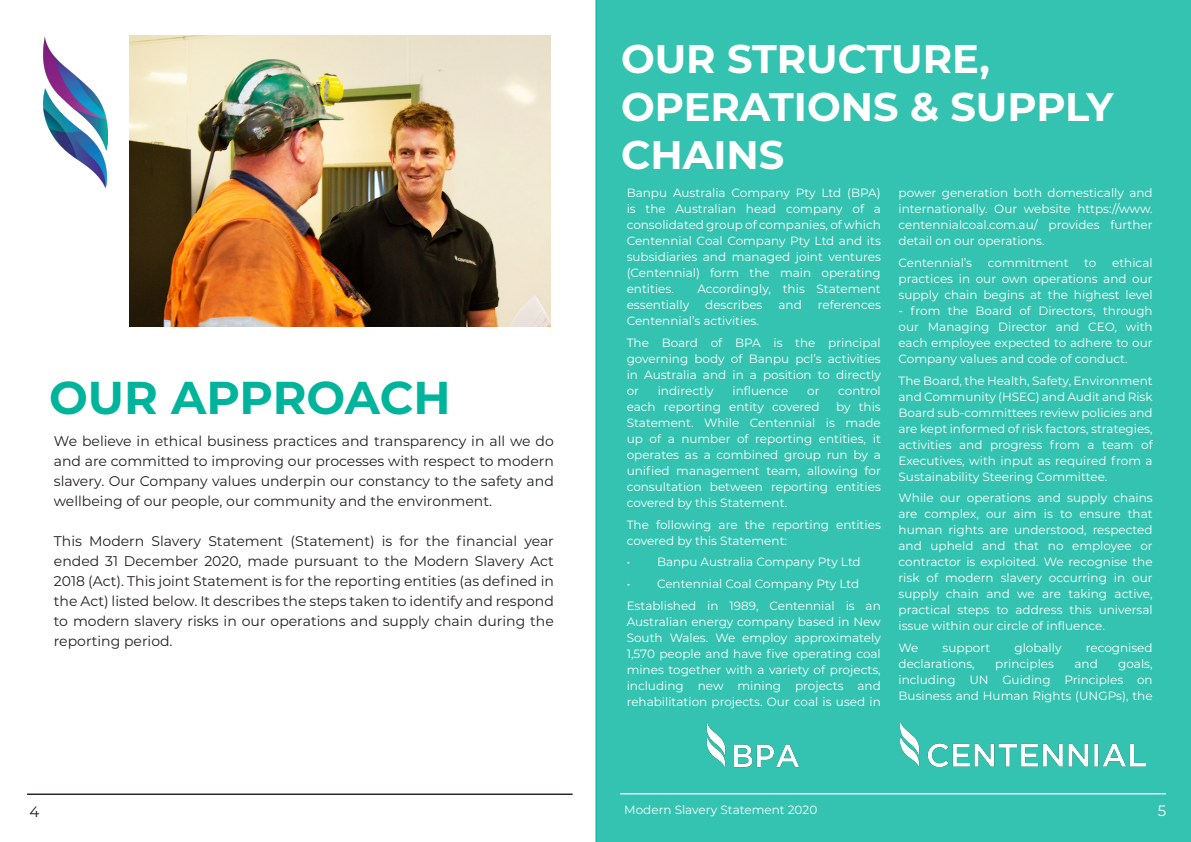
<style>
.page{position:relative;width:1191px;height:842px;background:#fff}
.page>*{position:absolute;margin:0;border:0;box-sizing:border-box;transform-origin:0 0}
.t1{font:700 46px "Montserrat";color:#00b49c}
.t2{font:700 40px/48px "Montserrat";color:#fff}
.t3{font:15px "Montserrat";color:#231f20}
.t4{font:15px "Montserrat";color:#fff}
.t5{font:14px/20px "Montserrat";color:#231f20;text-align:justify}
.t6{font:12px/16px "Montserrat";color:#fff;text-align:justify}
</style>
<div class="page">
<div style="left:595px;top:0;width:596px;height:842px;background:#33c3b0"></div>
<hr style="left:620px;top:793px;width:545px;height:1px;background:#fff">
<hr style="left:27px;top:793px;width:545px;height:2px;background:#231f20">
<img style="left:693px;top:715px;width:115px;height:59px">
<img style="left:900px;top:721px;width:245px;height:46px">
<img style="left:129px;top:36px;width:422px;height:291px">
<img style="left:44px;top:37px;width:64px;height:150px">
<p class="t1" style="left:49px;top:365px;width:403px">OUR APPROACH</p>
<p class="t5" style="left:54px;top:431px;width:501px">We believe in ethical business practices and transparency in all we do and are committed to improving our processes with respect to modern slavery. Our Company values underpin our constancy to the safety and wellbeing of our people, our community and the environment.</p>
<p class="t5" style="left:54px;top:531px;width:501px">This Modern Slavery Statement (Statement) is for the financial year ended 31 December 2020, made pursuant to the Modern Slavery Act 2018 (Act). This joint Statement is for the reporting entities (as defined in the Act) listed below. It describes the steps taken to identify and respond to modern slavery risks in our operations and supply chain during the reporting period.</p>
<p class="t2" style="left:621px;top:33px;width:494px">OUR STRUCTURE,<br>OPERATIONS &amp; SUPPLY<br>CHAINS</p>
<p class="t6" style="left:626px;top:185px;width:256px">Banpu Australia Company Pty Ltd (BPA) is the Australian head company of a consolidated group of companies, of which Centennial Coal Company Pty Ltd and its subsidiaries and managed joint ventures (Centennial) form the main operating entities.</p>
<p class="t6" style="left:898px;top:185px;width:256px">power generation both domestically and internationally. Our website https://www. centennialcoal.com.au/ provides further detail on our operations.</p>
<p class="t6" style="left:898px;top:254px;width:75px">Centennial’s</p>
<p class="t6" style="left:987px;top:254px;width:82px">commitment</p>
<p class="t6" style="left:1084px;top:254px;width:14px">to</p>
<p class="t6" style="left:898px;top:254px;width:256px;text-indent:214px">ethical practices in our own operations and our supply chain begins at the highest level</p>
<p class="t6" style="left:898px;top:302px;width:256px">- from the Board of Directors, through our Managing Director and CEO, with each employee expected to adhere to our Company values and code of conduct.</p>
<p class="t6" style="left:898px;top:372px;width:256px">The Board, the Health, Safety, Environment and Community (HSEC) and Audit and Risk Board sub-committees review policies and are kept informed of risk factors, strategies, activities and progress from a team of Executives, with input as required from a Sustainability Steering Committee.</p>
<p class="t6" style="left:898px;top:490px;width:256px">While our operations and supply chains are complex, our aim is to ensure that human rights are understood, respected and upheld and that no employee or contractor is exploited. We recognise the risk of modern slavery occurring in our supply chain and we are taking active, practical steps to address this universal issue within our circle of influence.</p>
<p class="t6" style="left:898px;top:639px;width:21px">We</p>
<p class="t6" style="left:942px;top:639px;width:49px">support</p>
<p class="t6" style="left:1014px;top:639px;width:49px">globally</p>
<p class="t6" style="left:1085px;top:639px;width:68px">recognised</p>
<p class="t6" style="left:898px;top:655px;width:78px">declarations,</p>
<p class="t6" style="left:995px;top:655px;width:60px">principles</p>
<p class="t6" style="left:1074px;top:655px;width:25px">and</p>
<p class="t6" style="left:697px;top:281px;width:185px">Accordingly, this Statement</p>
<p class="t6" style="left:626px;top:297px;width:64px">essentially</p>
<p class="t6" style="left:705px;top:297px;width:59px">describes</p>
<p class="t6" style="left:778px;top:297px;width:25px">and</p>
<p class="t6" style="left:818px;top:297px;width:64px">references</p>
<p class="t6" style="left:626px;top:313px;width:134px">Centennial’s activities.</p>
<p class="t6" style="left:626px;top:334px;width:256px">The Board of BPA is the principal governing body of Banpu pcl’s activities in Australia and in a position to directly or</p>
<p class="t6" style="left:657px;top:382px;width:58px">indirectly</p>
<p class="t6" style="left:732px;top:382px;width:58px">influence</p>
<p class="t6" style="left:807px;top:382px;width:14px">or</p>
<p class="t6" style="left:838px;top:382px;width:44px">control</p>
<p class="t6" style="left:626px;top:398px;width:194px">each reporting entity covered</p>
<p class="t6" style="left:626px;top:398px;width:256px;text-indent:209px">by this Statement. While Centennial is made up of a number of reporting entities, it operates as a combined group run by a unified management team, allowing for consultation between reporting entities covered by this Statement.</p>
<p class="t6" style="left:626px;top:516px;width:256px">The following are the reporting entities covered by this Statement:</p>
<p class="t6" style="left:626px;top:554px;width:236px">• Banpu Australia Company Pty Ltd</p>
<p class="t6" style="left:626px;top:575px;width:234px">• Centennial Coal Company Pty Ltd</p>
<p class="t6" style="left:626px;top:597px;width:256px">Established in 1989, Centennial is an Australian energy company based in New South Wales. We employ approximately 1,570 people and have five operating coal mines together with a variety of projects, including new mining projects and rehabilitation projects. Our coal is used in</p>
<p class="t6" style="left:898px;top:655px;width:256px;text-indent:220px">goals, including UN Guiding Principles on Business and Human Rights (UNGPs), the</p>
<p class="t3" style="left:29px;top:801px;width:11px">4</p>
<p class="t6" style="left:624px;top:801px;width:194px">Modern Slavery Statement 2020</p>
<p class="t4" style="left:1157px;top:800px;width:10px">5</p>
</div>
